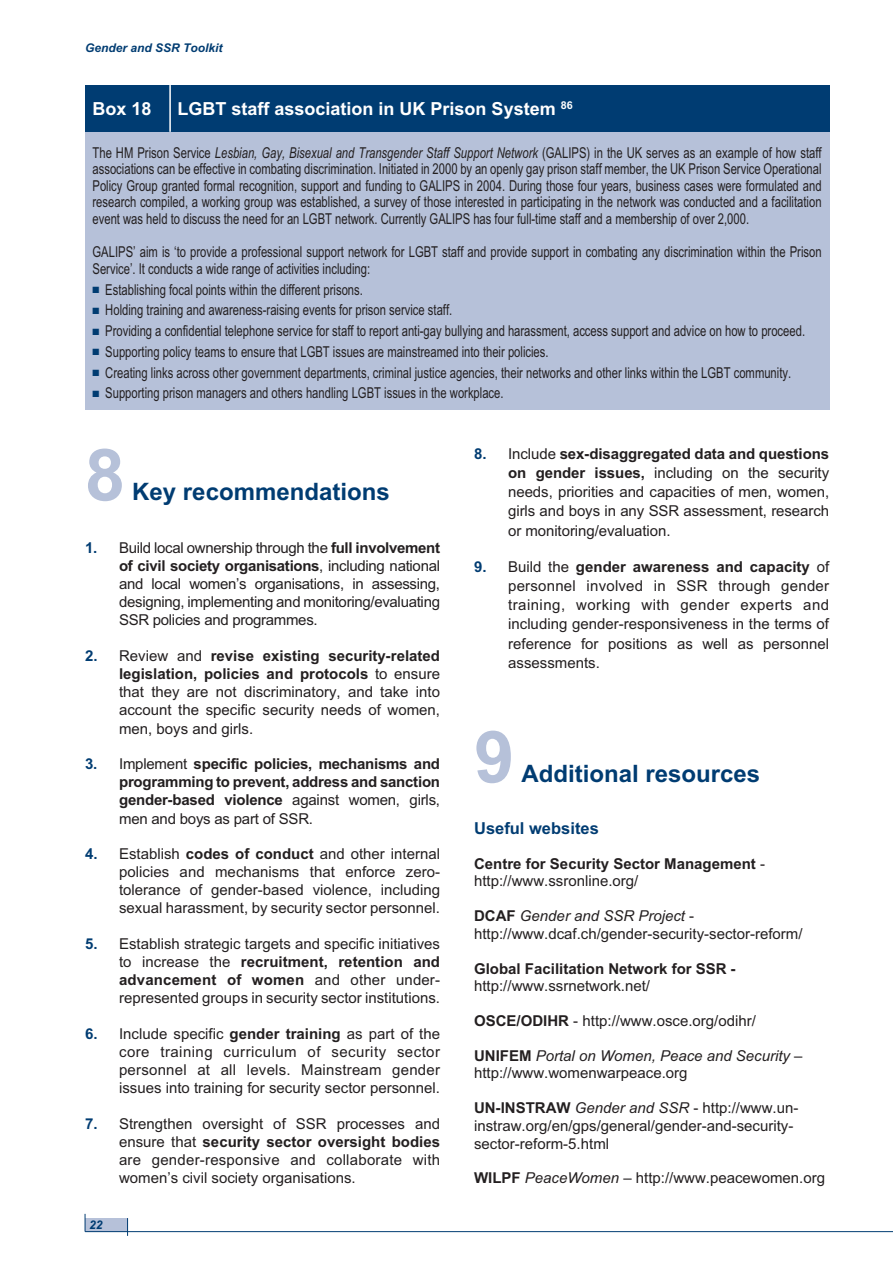
<style>
.page{position:relative;width:893px;height:1263px;background:#fff}
.page>*{position:absolute;margin:0;border:0;box-sizing:border-box;transform-origin:0 0}
.t1{font:700 72px "Arial";color:#b6c1d9}
.t2{font:700 24px "Arial";color:#003c72}
.t3{font:700 18px "Arial";color:#fff}
.t4{font:700 16.5px "Arial";color:#003c72}
.t5{font:15px/18.3px "Arial";color:#231f20;text-align:justify}
.t6{font:15px/16.5px "Arial";color:#231f20;text-align:justify;scale:.75 1}
.t7{font:700 15px/18.1px "Arial";color:#231f20;text-align:justify}
.t8{font:italic 15px/17.7px "Arial";color:#231f20}
.t9{font:italic 700 12px "Arial";color:#003c72}
.s1{font-style:italic}
.s2{color:#003c72}
.s3{font-weight:700;color:#003c72}
.s4{font-weight:700}
.s5{font-weight:400}
.s6{font-weight:700;font-style:normal}
.s7{font-style:normal}
</style>
<div class="page">
<div style="left:85px;top:1218px;width:43px;height:13px;background:#b6c1d9"></div>
<hr style="left:85px;top:1231px;width:808px;height:1px;background:#003c72">
<svg style="left:85px;top:1214px;width:1px;height:17px"></svg>
<svg style="left:127px;top:1218px;width:1px;height:18px"></svg>
<div style="left:85px;top:110px;width:744px;height:300px;background:#b6c1d9"></div>
<div style="left:85px;top:85px;width:744px;height:47px;background:#003c72"></div>
<hr style="left:169px;top:85px;width:2px;height:47px;background:#fff">
<p class="t9" style="left:85px;top:41px;width:139px">Gender and SSR Toolkit</p>
<p class="t3" style="left:93px;top:98px;width:61px">Box 18</p>
<p class="t3" style="left:178px;top:98px;width:397px">LGBT staff association in UK Prison System <sup>86</sup></p>
<p class="t6" style="left:93px;top:144px;width:974px">The HM Prison Service <span class="s1">Lesbian, Gay, Bisexual and Transgender Staff Support Network</span> (GALIPS) in the UK serves as an example of how staff associations can be effective in combating discrimination. Initiated in 2000 by an openly gay prison staff member, the UK Prison Service Operational Policy Group granted formal recognition, support and funding to GALIPS in 2004. During those four years, business cases were formulated and research compiled, a working group was established, a survey of those interested in participating in the network was conducted and a facilitation event was held to discuss the need for an LGBT network. Currently GALIPS has four full-time staff and a membership of over 2,000.</p>
<p class="t6" style="left:93px;top:244px;width:974px">GALIPS’ aim is ‘to provide a professional support network for LGBT staff and provide support in combating any discrimination within the Prison<br>Service’. It conducts a wide range of activities including:</p>
<p class="t6" style="left:93px;top:281px;width:362px"><span class="s2">■</span> Establishing focal points within the different prisons.</p>
<p class="t6" style="left:93px;top:302px;width:481px"><span class="s2">■</span> Holding training and awareness-raising events for prison service staff.</p>
<p class="t6" style="left:93px;top:323px;width:952px"><span class="s2">■</span> Providing a confidential telephone service for staff to report anti-gay bullying and harassment, access support and advice on how to proceed.</p>
<p class="t6" style="left:93px;top:343px;width:610px"><span class="s2">■</span> Supporting policy teams to ensure that LGBT issues are mainstreamed into their policies.</p>
<p class="t6" style="left:93px;top:364px;width:933px"><span class="s2">■</span> Creating links across other government departments, criminal justice agencies, their networks and other links within the LGBT community.</p>
<p class="t6" style="left:93px;top:385px;width:550px"><span class="s2">■</span> Supporting prison managers and others handling LGBT issues in the workplace.</p>
<h1 class="t1" style="left:85px;top:433px;width:42px">8</h1>
<h2 class="t2" style="left:132px;top:478px;width:259px">Key recommendations</h2>
<p class="t5" style="left:119px;top:538px;width:323px;text-indent:-34px"><span class="s3">1.</span> Build local ownership through the <span class="s4">full involvement of civil society organisations</span>, including national and local women’s organisations, in assessing, designing, implementing and monitoring/evaluating SSR policies and programmes.</p>
<p class="t5" style="left:119px;top:646px;width:323px;text-indent:-34px"><span class="s3">2.</span> Review and <span class="s4">revise existing security-related legislation, policies and protocols</span> to ensure that they are not discriminatory, and take into account the specific security needs of women, men, boys and girls.</p>
<p class="t7" style="left:119px;top:755px;width:323px;text-indent:-34px"><span class="s2">3.</span> <span class="s5">Implement</span> specific policies, mechanisms and programming to prevent, address and sanction gender-based violence <span class="s5">against women, girls, men and boys as part of SSR.</span></p>
<p class="t5" style="left:119px;top:844px;width:323px;text-indent:-34px"><span class="s3">4.</span> Establish <span class="s4">codes of conduct</span> and other internal policies and mechanisms that enforce zero&shy;tolerance of gender-based violence, including sexual harassment, by security sector personnel.</p>
<p class="t5" style="left:119px;top:934px;width:323px;text-indent:-34px"><span class="s3">5.</span> Establish strategic targets and specific initiatives to increase the <span class="s4">recruitment, retention and advancement of women</span> and other under&shy;represented groups in security sector institutions.</p>
<p class="t5" style="left:119px;top:1024px;width:323px;text-indent:-34px"><span class="s3">6.</span> Include specific <span class="s4">gender training</span> as part of the core training curriculum of security sector personnel at all levels. Mainstream gender issues into training for security sector personnel.</p>
<p class="t5" style="left:119px;top:1114px;width:323px;text-indent:-34px"><span class="s3">7.</span> Strengthen oversight of SSR processes and ensure that <span class="s4">security sector oversight bodies </span>are gender-responsive and collaborate with women’s civil society organisations.</p>
<p class="t9" style="left:89px;top:1218px;width:15px">22</p>
<p class="t5" style="left:508px;top:444px;width:323px;line-height:19.2px;text-indent:-34px"><span class="s3">8.</span> Include <span class="s4">sex-disaggregated data and questions on gender issues,</span> including on the security needs, priorities and capacities of men, women, girls and boys in any SSR assessment, research or monitoring/evaluation.</p>
<p class="t5" style="left:508px;top:557px;width:323px;line-height:19.2px;text-indent:-34px"><span class="s3">9.</span> Build the <span class="s4">gender awareness and capacity</span> of personnel involved in SSR through gender training, working with gender experts and including gender-responsiveness in the terms of reference for positions as well as personnel assessments.</p>
<h1 class="t1" style="left:474px;top:715px;width:42px">9</h1>
<h2 class="t2" style="left:521px;top:760px;width:240px">Additional resources</h2>
<p class="t4" style="left:474px;top:819px;width:126px">Useful websites</p>
<p class="t7" style="left:474px;top:855px;width:292px;line-height:17.7px">Centre for Security Sector Management <span class="s5">- http://www.ssronline.org/</span></p>
<p class="t5" style="left:474px;top:907px;width:330px;line-height:17.7px"><span class="s4">DCAF</span> <span class="s1">Gender and SSR Project</span> - http://www.dcaf.ch/gender-security-sector-reform/</p>
<p class="t7" style="left:474px;top:959px;width:263px">Global Facilitation Network for SSR -</p>
<p class="t5" style="left:474px;top:977px;width:177px">http://www.ssrnetwork.net/</p>
<p class="t5" style="left:474px;top:1012px;width:283px"><span class="s4">OSCE/ODIHR</span> - http://www.osce.org/odihr/</p>
<p class="t8" style="left:474px;top:1047px;width:330px"><span class="s6">UNIFEM</span> Portal on Women, Peace and Security <span class="s7">– http://www.womenwarpeace.org</span></p>
<p class="t5" style="left:474px;top:1099px;width:326px;line-height:17.7px;text-align:left"><span class="s4">UN-INSTRAW</span> <span class="s1">Gender and SSR</span> - http://www.un&shy;instraw.org/en/gps/general/gender-and-security&shy;sector-reform-5.html</p>
<p class="t5" style="left:474px;top:1169px;width:352px"><span class="s4">WILPF</span> <span class="s1">PeaceWomen</span> – http://www.peacewomen.org</p>
</div>
